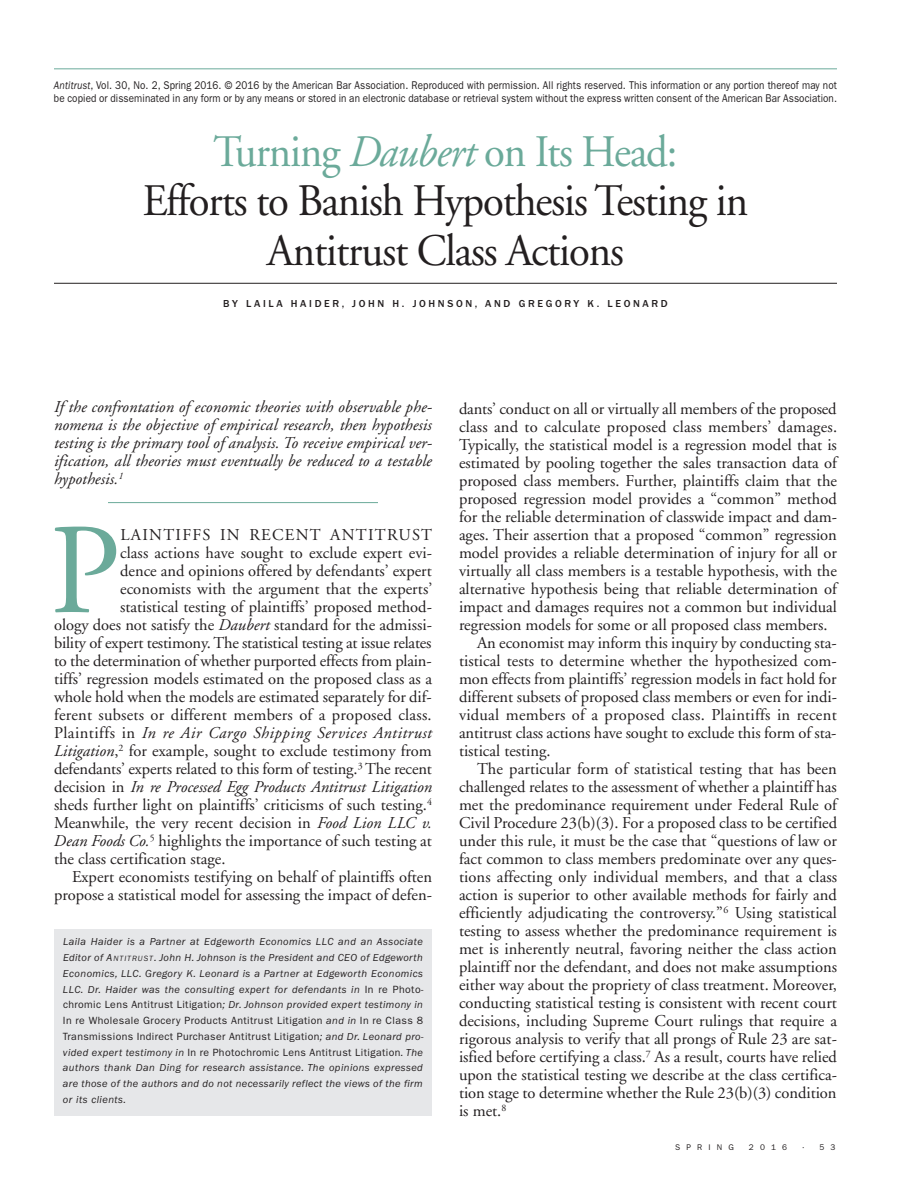
<style>
.page{position:relative;width:918px;height:1188px;background:#fff}
.page>*{position:absolute;margin:0;border:0;box-sizing:border-box;transform-origin:0 0}
.t1{font:128.85px "Adobe Garamond";color:#6baa9a}
.t2{font:45px/49.5px "Adobe Garamond";letter-spacing:-.025em;color:#231f20;text-align:center;scale:.95 1}
.t3{font:16.5px "Adobe Garamond";color:#231f20}
.t4{font:italic 16.5px/18px "Adobe Garamond";letter-spacing:.005em;color:#231f20;text-align:justify}
.t5{font:italic 16.5px "Adobe Garamond";letter-spacing:.03em;color:#231f20}
.t6{font:16.5px "Adobe Garamond";letter-spacing:.075em;color:#231f20}
.t7{font:11.25px/13.5px "Franklin Gothic";letter-spacing:.01em;color:#231f20;scale:.88 1}
.t8{font:italic 10.5px/15.8px "Franklin Gothic";letter-spacing:.035em;color:#231f20;text-align:justify}
.t9{font:500 10.5px "Franklin Gothic";letter-spacing:.25em;color:#231f20}
.t10{font:8.25px "Franklin Gothic";letter-spacing:.75em;color:#231f20}
.s1{font-style:italic}
.s2{color:#6baa9a}
.s3{font-style:italic;color:#6baa9a}
.s4{font-style:normal}
.s5{font-size:7.8px}
</style>
<div class="page">
<hr style="left:54px;top:68px;width:783px;height:1px;background:#6baa9a">
<hr style="left:54px;top:283px;width:783px;height:1px;background:#231f20">
<hr style="left:108px;top:502px;width:270px;height:1px;background:#6baa9a">
<div style="left:54px;top:929px;width:378px;height:187px;background:#e6e7e9"></div>
<p class="t7" style="left:54px;top:79px;width:891px"><span class="s1">Antitrust</span>, Vol. 30, No. 2, Spring 2016. © 2016 by the American Bar Association. Reproduced with permission. All rights reserved. This information or any portion thereof may not be copied or disseminated in any form or by any means or stored in an electronic database or retrieval system without the express written consent of the American Bar Association.</p>
<h2 class="t2" style="left:143px;top:131px;width:639px"><span class="s2">Turning</span> <span class="s3">Daubert</span> <span class="s2">on Its Head:<br></span>Efforts to Banish Hypothesis Testing in<br>Antitrust Class Actions</h2>
<p class="t9" style="left:223px;top:300px;width:446px">BY LAILA HAIDER, JOHN H. JOHNSON, AND GREGORY K. LEONARD</p>
<p class="t4" style="left:54px;top:400px;width:379px">If the confrontation of economic theories with observable phe&shy;nomena is the objective of empirical research, then hypothesis testing is the primary tool of analysis. To receive empirical ver&shy;ification, all theories must eventually be reduced to a testable hypothesis.<sup>1</sup></p>
<h1 class="t1" style="left:50px;top:520px;width:72px">P</h1>
<p class="t6" style="left:120px;top:528px;width:313px">LAINTIFFS IN RECENT ANTITRUST</p>
<p class="t3" style="left:120px;top:546px;width:313px">class actions have sought to exclude expert evi-</p>
<p class="t3" style="left:120px;top:564px;width:313px">dence and opinions offered by defendants’ expert</p>
<p class="t3" style="left:120px;top:582px;width:314px">economists with the argument that the experts’</p>
<p class="t3" style="left:120px;top:600px;width:313px">statistical testing of plaintiffs’ proposed method-</p>
<p class="t3" style="left:54px;top:618px;width:379px">ology does not satisfy the <span class="s1">Daubert</span> standard for the admissi-</p>
<p class="t3" style="left:54px;top:636px;width:379px">bility of expert testimony. The statistical testing at issue relates</p>
<p class="t3" style="left:54px;top:654px;width:379px">to the determination of whether purported effects from plain-</p>
<p class="t3" style="left:54px;top:672px;width:380px">tiffs’ regression models estimated on the proposed class as a</p>
<p class="t3" style="left:54px;top:690px;width:379px">whole hold when the models are estimated separately for dif-</p>
<p class="t3" style="left:54px;top:708px;width:379px">ferent subsets or different members of a proposed class.</p>
<p class="t5" style="left:54px;top:726px;width:379px"><span class="s4">Plaintiffs in</span> In re Air Cargo Shipping Services Antitrust</p>
<p class="t3" style="left:54px;top:744px;width:379px"><span class="s1">Litigation</span>,<sup>2</sup> for example, sought to exclude testimony from</p>
<p class="t3" style="left:54px;top:762px;width:379px">defendants’ experts related to this form of testing.<sup>3</sup> The recent</p>
<p class="t4" style="left:54px;top:779px;width:380px"><span class="s4">decision in</span> In re Processed Egg Products Antitrust Litigation</p>
<p class="t3" style="left:54px;top:798px;width:379px">sheds further light on plaintiffs’ criticisms of such testing.<sup>4</sup></p>
<p class="t3" style="left:54px;top:816px;width:379px">Meanwhile, the very recent decision in <span class="s1">Food Lion LLC v.</span></p>
<p class="t3" style="left:54px;top:834px;width:380px"><span class="s1">Dean Foods Co.</span><sup>5</sup> highlights the importance of such testing at</p>
<p class="t3" style="left:54px;top:852px;width:173px">the class certification stage.</p>
<p class="t3" style="left:72px;top:870px;width:362px">Expert economists testifying on behalf of plaintiffs often</p>
<p class="t3" style="left:54px;top:888px;width:380px">propose a statistical model for assessing the impact of defen-</p>
<p class="t8" style="left:63px;top:935px;width:362px">Laila Haider is a Partner at Edgeworth Economics LLC and an Associate Editor of A<span class="s5">NTITRUST</span>. John H. Johnson is the President and CEO of Edgeworth Economics, LLC. Gregory K. Leonard is a Partner at Edgeworth Economics LLC. Dr. Haider was the consulting expert for defendants in <span class="s4">In re Photo - chromic Lens Antitrust Litigation</span>; Dr. Johnson provided expert testimony in <span class="s4">In re Wholesale Grocery Products Antitrust Litigation</span> and in <span class="s4">In re Class 8<br>Transmissions Indirect Purchaser Antitrust Litigation</span>; and Dr. Leonard pro&shy;vided expert testimony in <span class="s4">In re Photochromic Lens Antitrust Litigation</span>. The authors thank Dan Ding for research assistance. The opinions expressed are those of the authors and do not necessarily reflect the views of the firm or its clients.</p>
<p class="t3" style="left:459px;top:402px;width:379px">dants’ conduct on all or virtually all members of the proposed</p>
<p class="t3" style="left:459px;top:420px;width:380px">class and to calculate proposed class members’ damages.</p>
<p class="t3" style="left:459px;top:438px;width:379px">Typically, the statistical model is a regression model that is</p>
<p class="t3" style="left:459px;top:456px;width:380px">estimated by pooling together the sales transaction data of</p>
<p class="t3" style="left:459px;top:474px;width:380px">proposed class members. Further, plaintiffs claim that the</p>
<p class="t3" style="left:459px;top:492px;width:379px">proposed regression model provides a “common” method</p>
<p class="t3" style="left:459px;top:510px;width:380px">for the reliable determination of classwide impact and dam-</p>
<p class="t3" style="left:459px;top:528px;width:379px">ages. Their assertion that a proposed “common” regression</p>
<p class="t3" style="left:459px;top:546px;width:379px">model provides a reliable determination of injury for all or</p>
<p class="t3" style="left:459px;top:564px;width:379px">virtually all class members is a testable hypothesis, with the</p>
<p class="t3" style="left:459px;top:582px;width:380px">alternative hypothesis being that reliable determination of</p>
<p class="t3" style="left:459px;top:600px;width:379px">impact and damages requires not a common but individual</p>
<p class="t3" style="left:459px;top:618px;width:370px">regression models for some or all proposed class members.</p>
<p class="t3" style="left:477px;top:636px;width:361px">An economist may inform this inquiry by conducting sta-</p>
<p class="t3" style="left:459px;top:654px;width:379px">tistical tests to determine whether the hypothesized com-</p>
<p class="t3" style="left:459px;top:672px;width:379px">mon effects from plaintiffs’ regression models in fact hold for</p>
<p class="t3" style="left:459px;top:690px;width:380px">different subsets of proposed class members or even for indi-</p>
<p class="t3" style="left:459px;top:708px;width:379px">vidual members of a proposed class. Plaintiffs in recent</p>
<p class="t3" style="left:459px;top:726px;width:379px">antitrust class actions have sought to exclude this form of sta-</p>
<p class="t3" style="left:459px;top:744px;width:93px">tistical testing.</p>
<p class="t3" style="left:477px;top:762px;width:361px">The particular form of statistical testing that has been</p>
<p class="t3" style="left:459px;top:780px;width:379px">challenged relates to the assessment of whether a plaintiff has</p>
<p class="t3" style="left:459px;top:798px;width:380px">met the predominance requirement under Federal Rule of</p>
<p class="t3" style="left:459px;top:816px;width:380px">Civil Procedure 23(b)(3). For a proposed class to be certified</p>
<p class="t3" style="left:459px;top:834px;width:379px">under this rule, it must be the case that “questions of law or</p>
<p class="t3" style="left:459px;top:852px;width:379px">fact common to class members predominate over any ques-</p>
<p class="t3" style="left:459px;top:870px;width:380px">tions affecting only individual members, and that a class</p>
<p class="t3" style="left:459px;top:888px;width:380px">action is superior to other available methods for fairly and</p>
<p class="t3" style="left:459px;top:906px;width:380px">efficiently adjudicating the controversy.”<sup>6</sup> Using statistical</p>
<p class="t3" style="left:459px;top:924px;width:379px">testing to assess whether the predominance requirement is</p>
<p class="t3" style="left:459px;top:942px;width:379px">met is inherently neutral, favoring neither the class action</p>
<p class="t3" style="left:459px;top:960px;width:380px">plaintiff nor the defendant, and does not make assumptions</p>
<p class="t3" style="left:459px;top:978px;width:380px">either way about the propriety of class treatment. Moreover,</p>
<p class="t3" style="left:459px;top:996px;width:380px">conducting statistical testing is consistent with recent court</p>
<p class="t3" style="left:459px;top:1014px;width:380px">decisions, including Supreme Court rulings that require a</p>
<p class="t3" style="left:459px;top:1032px;width:379px">rigorous analysis to verify that all prongs of Rule 23 are sat-</p>
<p class="t3" style="left:459px;top:1050px;width:380px">isfied before certifying a class.<sup>7</sup> As a result, courts have relied</p>
<p class="t3" style="left:459px;top:1068px;width:379px">upon the statistical testing we describe at the class certifica-</p>
<p class="t3" style="left:459px;top:1086px;width:379px">tion stage to determine whether the Rule 23(b)(3) condition</p>
<p class="t3" style="left:459px;top:1104px;width:49px">is met.<sup>8</sup></p>
<p class="t10" style="left:675px;top:1145px;width:60px">SPRING</p>
<p class="t10" style="left:749px;top:1145px;width:40px">2016</p>
<p class="t10" style="left:802px;top:1145px;width:35px">· 53</p>
</div>
